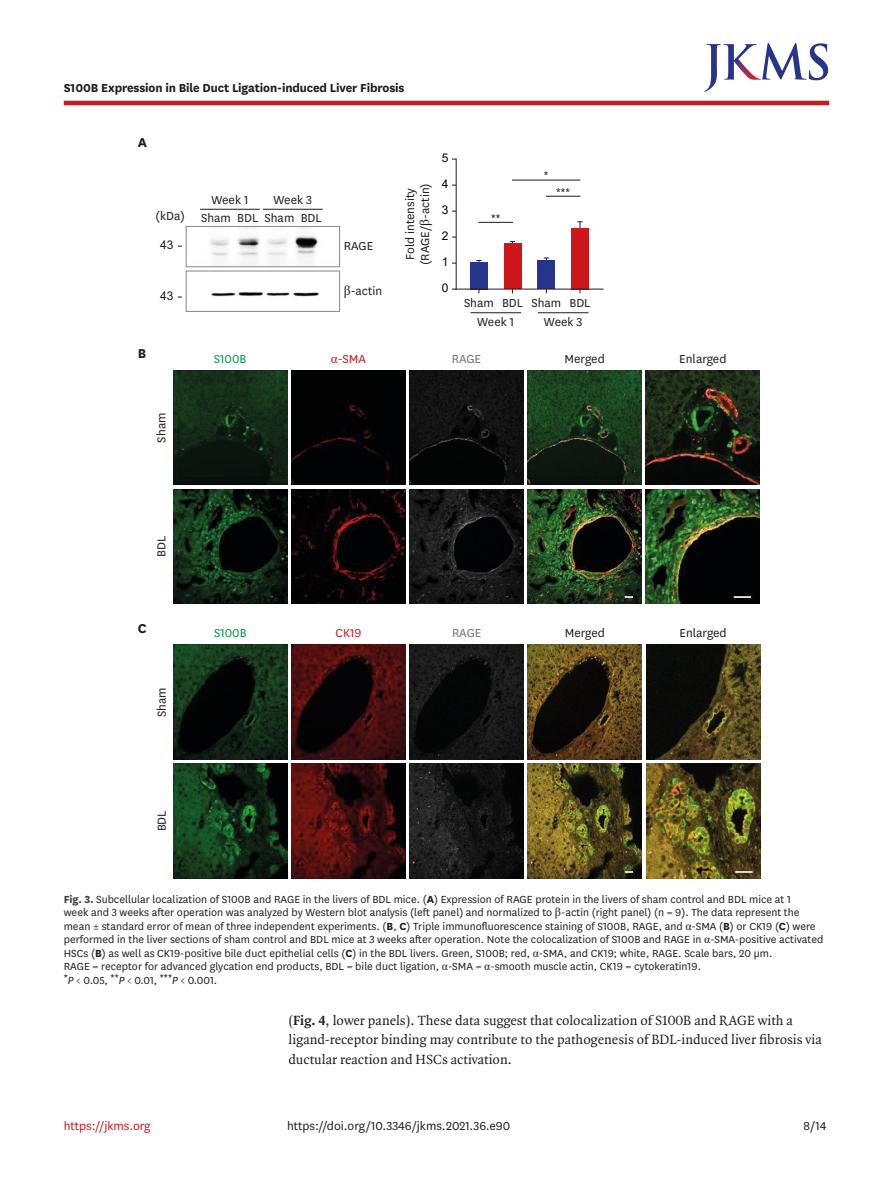
<style>
.page{position:relative;width:893px;height:1191px;background:#fff}
.page>*{position:absolute;margin:0;border:0;box-sizing:border-box;transform-origin:0 0}
.t1{font:700 15px "National";color:#1d1d1b}
.body_p_first{font:14.25px/19.5px "Quadraat OT";color:#1d1d1b}
.doi_running_footer{font:13.5px/18.5px "National";color:#1d1d1b}
.alt-title-type{font:700 13.5px "National";letter-spacing:-.01em;color:#1d1d1b}
.t2{font:13.5px "National";color:#cd171a}
.t3{font:13.5px "National";color:#009641}
.t4{font:13.5px "National";color:#70706f}
.fig_caption{font:12px/13.5px "National";color:#1d1d1b}
.t5{font:12px/26px "Arial";color:#020304;text-align:justify}
.t6{font:12px "Arial";color:#1d1d1b}
.t7{font:11.85px "Arial Unicode MS";color:#1d1d1b}
.s1{font-family:"Times New Roman"}
.s2{font-weight:700;color:#3d3d3c}
.s3{font-weight:700}
.s4{font-family:"Arial Unicode MS";font-size:10.5px}
.s5{font-style:italic}
</style>
<div class="page">
<hr style="left:64px;top:101px;width:765px;height:4px;background:#cd171a">
<svg style="left:704px;top:43px;width:124px;height:49px"></svg>
<div style="left:470px;top:262px;width:17px;height:27px;background:#27348b"></div>
<div style="left:504px;top:243px;width:17px;height:46px;background:#cd171a"></div>
<hr style="left:470px;top:312px;width:51px;height:1px;background:#1d1d1b">
<svg style="left:578px;top:221px;width:4px;height:7px"></svg>
<div style="left:538px;top:260px;width:17px;height:29px;background:#27348b"></div>
<div style="left:571px;top:228px;width:17px;height:61px;background:#cd171a"></div>
<hr style="left:538px;top:312px;width:50px;height:1px;background:#1d1d1b">
<hr style="left:456px;top:159px;width:1px;height:130px;background:#1d1d1b">
<hr style="left:456px;top:289px;width:147px;height:1px;background:#1d1d1b">
<hr style="left:479px;top:222px;width:33px;height:1px;background:#1d1d1b">
<hr style="left:546px;top:196px;width:34px;height:1px;background:#1d1d1b">
<hr style="left:512px;top:180px;width:68px;height:1px;background:#1d1d1b">
<img style="left:211px;top:291px;width:108px;height:6px">
<div style="left:186px;top:271px;width:154px;height:40px;border:1px solid #878787"></div>
<img style="left:210px;top:228px;width:109px;height:37px">
<div style="left:186px;top:226px;width:154px;height:41px;border:1px solid #878787"></div>
<hr style="left:200px;top:209px;width:60px;height:1px;background:#1d1d1b">
<hr style="left:263px;top:209px;width:60px;height:1px;background:#1d1d1b">
<img style="left:173px;top:370px;width:114px;height:115px">
<img style="left:173px;top:489px;width:114px;height:114px">
<img style="left:291px;top:489px;width:114px;height:114px">
<div style="left:291px;top:370px;width:114px;height:115px;background:#010203"></div>
<img style="left:410px;top:370px;width:113px;height:115px">
<img style="left:410px;top:489px;width:113px;height:114px">
<img style="left:528px;top:489px;width:114px;height:114px">
<img style="left:528px;top:370px;width:114px;height:115px">
<img style="left:646px;top:370px;width:114px;height:115px">
<img style="left:646px;top:489px;width:114px;height:114px">
<img style="left:646px;top:645px;width:114px;height:114px">
<img style="left:646px;top:763px;width:114px;height:115px">
<img style="left:528px;top:763px;width:114px;height:115px">
<img style="left:528px;top:645px;width:114px;height:114px">
<img style="left:410px;top:645px;width:114px;height:114px">
<img style="left:410px;top:763px;width:114px;height:115px">
<img style="left:292px;top:763px;width:113px;height:115px">
<img style="left:292px;top:645px;width:113px;height:114px">
<img style="left:173px;top:645px;width:114px;height:114px">
<img style="left:173px;top:763px;width:114px;height:115px">
<p class="alt-title-type" style="left:64px;top:78px;width:342px">S100B Expression in Bile Duct Ligation-induced Liver Fibrosis</p>
<p class="t1" style="left:138px;top:131px;width:11px">A</p>
<p class="t1" style="left:138px;top:343px;width:10px">B</p>
<p class="doi_running_footer" style="left:155px;top:206px;width:31px">(kDa)</p>
<p class="doi_running_footer" style="left:237px;top:190px;width:59px;text-indent:-26px">Week 1<br>BDL Sham</p>
<p class="doi_running_footer" style="left:301px;top:190px;width:22px;text-indent:-27px">Week 3<br>BDL</p>
<p class="doi_running_footer" style="left:201px;top:208px;width:31px">Sham</p>
<p class="t6" style="left:160px;top:237px;width:15px">43</p>
<p class="doi_running_footer" style="left:344px;top:236px;width:31px">RAGE</p>
<p class="t6" style="left:160px;top:288px;width:15px">43</p>
<p class="doi_running_footer" style="left:344px;top:281px;width:40px"><span class="s1">β</span>-actin</p>
<p class="doi_running_footer" style="left:402px;top:265px;width:83px;line-height:15px;text-align:center;rotate:-90deg">Fold intensity (RAGE/<span class="s1">β</span>-actin)</p>
<p class="t5" style="left:442px;top:145px;width:8px">5<br>4<br>3<br>2<br>1</p>
<p class="t5" style="left:442px;top:275px;width:8px">0</p>
<p class="t7" style="left:491px;top:210px;width:11px">**</p>
<p class="t7" style="left:544px;top:168px;width:6px">*</p>
<p class="t7" style="left:556px;top:184px;width:15px">***</p>
<p class="doi_running_footer" style="left:477px;top:293px;width:38px;text-indent:-13px">Sham<br>Week 1</p>
<p class="doi_running_footer" style="left:544px;top:293px;width:40px;text-indent:-42px">BDL Sham<br>Week 3</p>
<p class="doi_running_footer" style="left:569px;top:293px;width:22px">BDL</p>
<p class="t3" style="left:214px;top:350px;width:34px">S100B</p>
<p class="t2" style="left:331px;top:350px;width:37px"><span class="s1">α</span>-SMA</p>
<p class="t4" style="left:452px;top:350px;width:31px">RAGE</p>
<p class="doi_running_footer" style="left:565px;top:349px;width:42px">Merged</p>
<p class="doi_running_footer" style="left:679px;top:349px;width:49px">Enlarged</p>
<p class="doi_running_footer" style="left:152px;top:442px;width:31px;rotate:-90deg">Sham</p>
<p class="doi_running_footer" style="left:152px;top:557px;width:22px;rotate:-90deg">BDL</p>
<p class="t1" style="left:138px;top:617px;width:10px">C</p>
<p class="doi_running_footer" style="left:152px;top:717px;width:31px;rotate:-90deg">Sham</p>
<p class="t3" style="left:214px;top:624px;width:34px">S100B</p>
<p class="t2" style="left:336px;top:624px;width:27px">CK19</p>
<p class="t4" style="left:452px;top:624px;width:31px">RAGE</p>
<p class="doi_running_footer" style="left:565px;top:623px;width:42px">Merged</p>
<p class="doi_running_footer" style="left:679px;top:623px;width:49px">Enlarged</p>
<p class="doi_running_footer" style="left:152px;top:831px;width:22px;rotate:-90deg">BDL</p>
<p class="fig_caption" style="left:64px;top:891px;width:761px"><span class="s2">Fig. 3.</span> Subcellular localization of S100B and RAGE in the livers of BDL mice. (<span class="s3">A</span>) Expression of RAGE protein in the livers of sham control and BDL mice at 1<br>week and 3 weeks after operation was analyzed by Western blot analysis (left panel) and normalized to <span class="s1">β</span>-actin (right panel) (n = 9). The data represent the mean ± standard error of mean of three independent experiments. (<span class="s3">B</span>, <span class="s3">C</span>) Triple immunofluorescence staining of S100B, RAGE, and <span class="s1">α</span>-SMA (<span class="s3">B</span>) or CK19 (<span class="s3">C</span>) were performed in the liver sections of sham control and BDL mice at 3 weeks after operation. Note the colocalization of S100B and RAGE in <span class="s1">α</span>-SMA-positive activated HSCs (<span class="s3">B</span>) as well as CK19-positive bile duct epithelial cells (<span class="s3">C</span>) in the BDL livers. Green, S100B; red, <span class="s1">α</span>-SMA, and CK19; white, RAGE. Scale bars, 20 μm.<br>RAGE = receptor for advanced glycation end products, BDL = bile duct ligation, <span class="s1">α</span>-SMA = <span class="s1">α</span>-smooth muscle actin, CK19 = cytokeratin19.<br><span class="s4">*</span><span class="s5">P</span> &lt; 0.05, <span class="s4">**</span><span class="s5">P</span> &lt; 0.01, <span class="s4">***</span><span class="s5">P</span> &lt; 0.001.</p>
<p class="body_p_first" style="left:289px;top:1010px;width:535px">(<span class="s3">Fig. 4</span>, lower panels). These data suggest that colocalization of S100B and RAGE with a ligand-receptor binding may contribute to the pathogenesis of BDL-induced liver fibrosis via ductular reaction and HSCs activation.</p>
<p class="t2" style="left:64px;top:1116px;width:88px">https://jkms.org</p>
<p class="doi_running_footer" style="left:287px;top:1115px;width:225px">https://doi.org/10.3346/jkms.2021.36.e90</p>
<p class="doi_running_footer" style="left:803px;top:1115px;width:25px">8/14</p>
</div>
